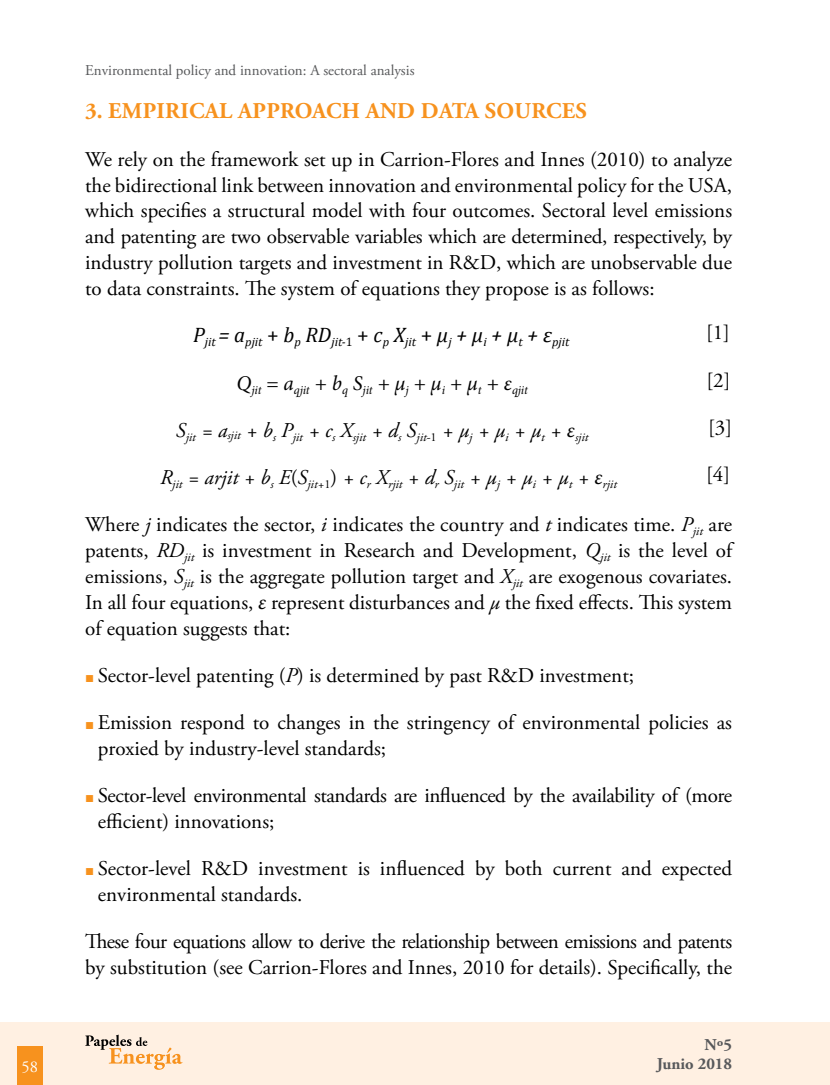
<style>
.page{position:relative;width:830px;height:1085px;background:#fff}
.page>*{position:absolute;margin:0;border:0;box-sizing:border-box;transform-origin:0 0}
.t1{font:700 22.5px "Adobe Garamond Pro";letter-spacing:.015em;color:#f7921e}
.t2{font:21px/26px "Adobe Garamond Pro";letter-spacing:-.005em;color:#000}
.t3{font:italic 21px "Adobe Garamond Pro";color:#000}
.t4{font:700 16.5px "Adobe Garamond Pro";color:#58595b}
.t5{font:16.5px "Adobe Garamond Pro";color:#fff}
.t6{font:15px "Adobe Garamond Pro";color:#58595b}
.t7{font:italic 12.3px "Adobe Garamond Pro";color:#000}
.t8{font:italic 12.3px "Cambria";color:#000}
.t9{font:italic 12.3px "Minion Pro";letter-spacing:-.015em;color:#000}
.s1{font-style:normal}
.s2{font-family:"Minion Pro"}
.s3{font-style:italic}
.s4{font-family:"Minion Pro";font-style:italic}
.s5{font-family:"Arial";font-size:15px;color:#f7921e}
</style>
<div class="page">
<div style="left:0;top:1021px;width:829px;height:63px;background:#fff0e2"></div>
<svg style="left:85px;top:1034px;width:97px;height:35px"></svg>
<div style="left:17px;top:1046px;width:26px;height:38px;background:#f7921e"></div>
<p class="t6" style="left:85px;top:62px;width:331px">Environmental policy and innovation: A sectoral analysis</p>
<p class="t1" style="left:85px;top:98px;width:503px">3. EMPIRICAL APPROACH AND DATA SOURCES</p>
<p class="t2" style="left:85px;top:147px;width:648px;text-align:justify">We rely on the framework set up in Carrion-Flores and Innes (2010) to analyze the bidirectional link between innovation and environmental policy for the USA, which specifies a structural model with four outcomes. Sectoral level emissions and patenting are two observable variables which are determined, respectively, by industry pollution targets and investment in R&amp;D, which are unobservable due to data constraints. The system of equations they propose is as follows:</p>
<p class="t8" style="left:193px;top:334px;width:377px"><sup>P</sup>jit <sup>=</sup> <sup>a</sup>pjit <sup>+</sup> <sup>b</sup>p <sup>RD</sup>jit-<span class="s1">1</span> <sup>+</sup> <sup>c</sup>p <sup>X</sup>jit <sup>+</sup> <sup>μ</sup>j <sup>+</sup> <sup>μ</sup>i <sup>+</sup> <sup>μ</sup>t <sup>+</sup> <sup>ε</sup>pjit</p>
<p class="t2" style="left:705px;top:320px;width:25px">[1]</p>
<p class="t9" style="left:236px;top:381px;width:292px"><sup>Q</sup>jit <sup>=</sup> <sup>a</sup>qjit <sup>+</sup> <sup>b</sup>q <sup>S</sup>jit <sup>+</sup> <sup>μ</sup>j <sup>+</sup> <sup>μ</sup>i <sup>+</sup> <sup>μ</sup>t <sup>+</sup> <sup>ε</sup>qjit</p>
<p class="t2" style="left:706px;top:367px;width:25px">[2]</p>
<p class="t7" style="left:176px;top:429px;width:414px"><sup>S</sup>jit <sup>=</sup> <sup>a</sup>sjit <sup>+</sup> <sup>b</sup>s <sup>P</sup>jit <sup>+</sup> <sup>c</sup>s <sup>X</sup>sjit <sup>+</sup> <sup>d</sup>s <sup>S</sup>jit-<span class="s1">1</span> <sup>+</sup> <sup>μ</sup>j <sup>+</sup> <sup>μ</sup>i <sup>+</sup> <sup>μ</sup>t <sup>+</sup> <sup>ε</sup>sjit</p>
<p class="t2" style="left:707px;top:415px;width:25px">[3]</p>
<p class="t3" style="left:160px;top:464px;width:458px">R<sub>jit</sub> = arjit + b<sub>s</sub> E<span class="s1">(</span>S<sub>jit+</sub><sub>1</sub><span class="s1">)</span> + c<sub>r</sub> X<sub>rjit</sub> + d<sub>r</sub> S<sub>jit</sub> + μ<sub>j</sub> + μ<sub>i</sub> + μ<sub>t</sub> + <span class="s2">ε</span><sub>rjit</sub></p>
<p class="t2" style="left:705px;top:462px;width:25px">[4]</p>
<p class="t2" style="left:85px;top:512px;width:650px;text-align:justify">Where <span class="s3">j</span> indicates the sector, <span class="s3">i</span> indicates the country and <span class="s3">t</span> indicates time. <span class="s3">P</span><sub>jit</sub> are patents, <span class="s3">RD</span><sub>jit</sub> is investment in Research and Development, <span class="s3">Q</span><sub>jit</sub> is the level of emissions, <span class="s3">S</span><sub>jit</sub> is the aggregate pollution target and <span class="s3">X</span><sub>jit</sub> are exogenous covariates.<br>In all four equations, <span class="s4">ε</span> represent disturbances and <span class="s3">μ</span> the fixed effects. This system of equation suggests that:</p>
<p class="t2" style="left:85px;top:663px;width:550px"><span class="s5">■</span> Sector-level patenting (<span class="s3">P</span>) is determined by past R&amp;D investment;</p>
<p class="t2" style="left:98px;top:710px;width:635px;text-indent:-13px"><span class="s5">■</span> Emission respond to changes in the stringency of environmental policies as proxied by industry-level standards;</p>
<p class="t2" style="left:98px;top:783px;width:635px;text-indent:-13px"><span class="s5">■</span> Sector-level environmental standards are influenced by the availability of (more efficient) innovations;</p>
<p class="t2" style="left:98px;top:856px;width:635px;text-indent:-13px"><span class="s5">■</span> Sector-level R&amp;D investment is influenced by both current and expected environmental standards.</p>
<p class="t2" style="left:85px;top:929px;width:648px">These four equations allow to derive the relationship between emissions and patents by substitution (see Carrion-Flores and Innes, 2010 for details). Specifically, the</p>
<p class="t4" style="left:704px;top:1034px;width:29px">Nº5</p>
<p class="t5" style="left:22px;top:1056px;width:18px">58</p>
<p class="t4" style="left:656px;top:1054px;width:77px">Junio 2018</p>
</div>
